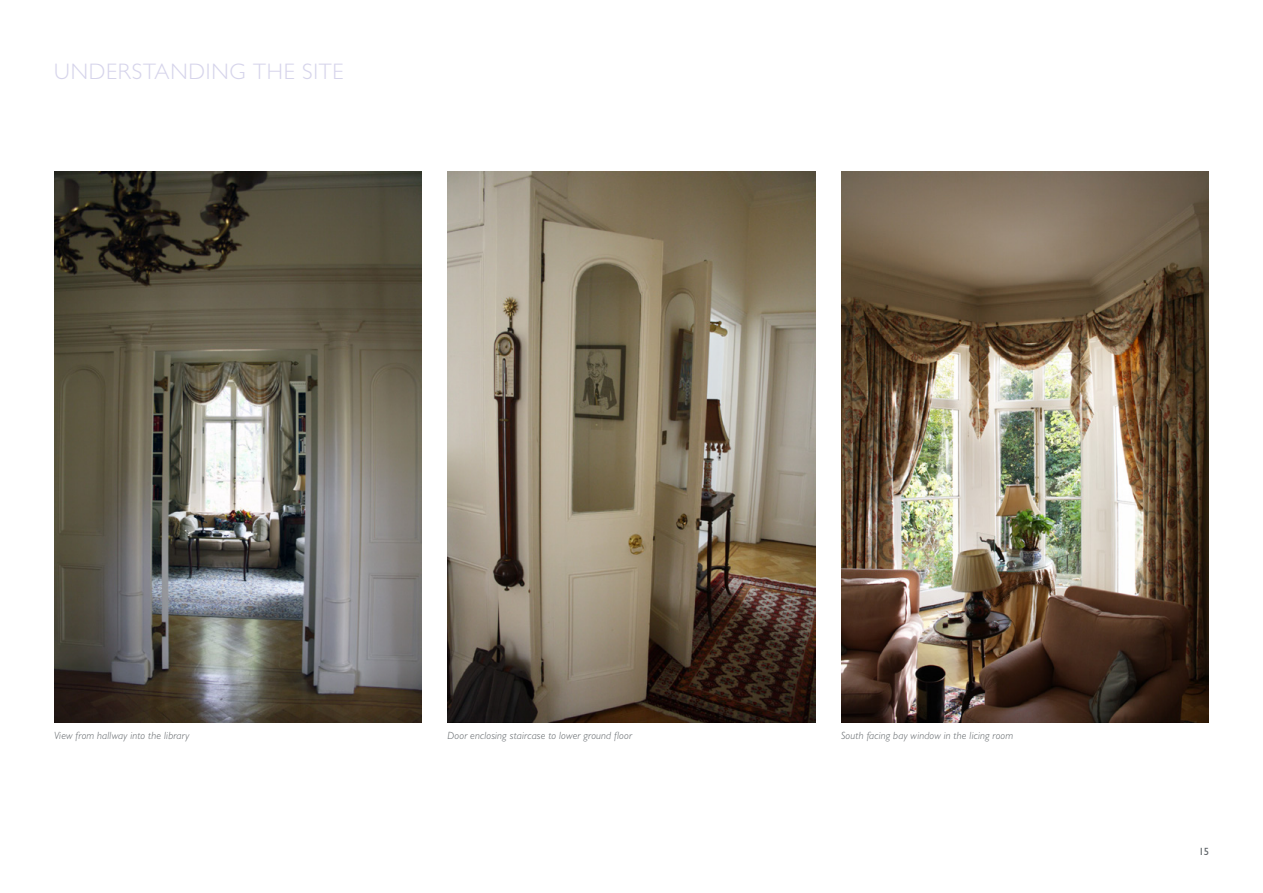
<style>
.page{position:relative;width:1263px;height:893px;background:#fff}
.page>*{position:absolute;margin:0;border:0;box-sizing:border-box;transform-origin:0 0}
.t1{font:300 22.5px "Gill Sans Std";letter-spacing:.035em;color:#d6d4eb}
.t2{font:italic 300 10.5px "Gill Sans Std";letter-spacing:.02em;color:#5b6064}
.t3{font:10.5px "Gill Sans Std";color:#5b6064}
</style>
<div class="page">
<img style="left:54px;top:172px;width:368px;height:551px">
<img style="left:447px;top:172px;width:368px;height:551px">
<img style="left:841px;top:172px;width:368px;height:551px">
<h1 class="t1" style="left:54px;top:59px;width:291px">UNDERSTANDING THE SITE</h1>
<p class="t2" style="left:54px;top:729px;width:137px">View from hallway into the library</p>
<p class="t2" style="left:447px;top:729px;width:186px">Door enclosing staircase to lower ground floor</p>
<p class="t2" style="left:841px;top:729px;width:174px">South facing bay window in the licing room</p>
<p class="t3" style="left:1199px;top:846px;width:12px">15</p>
</div>
